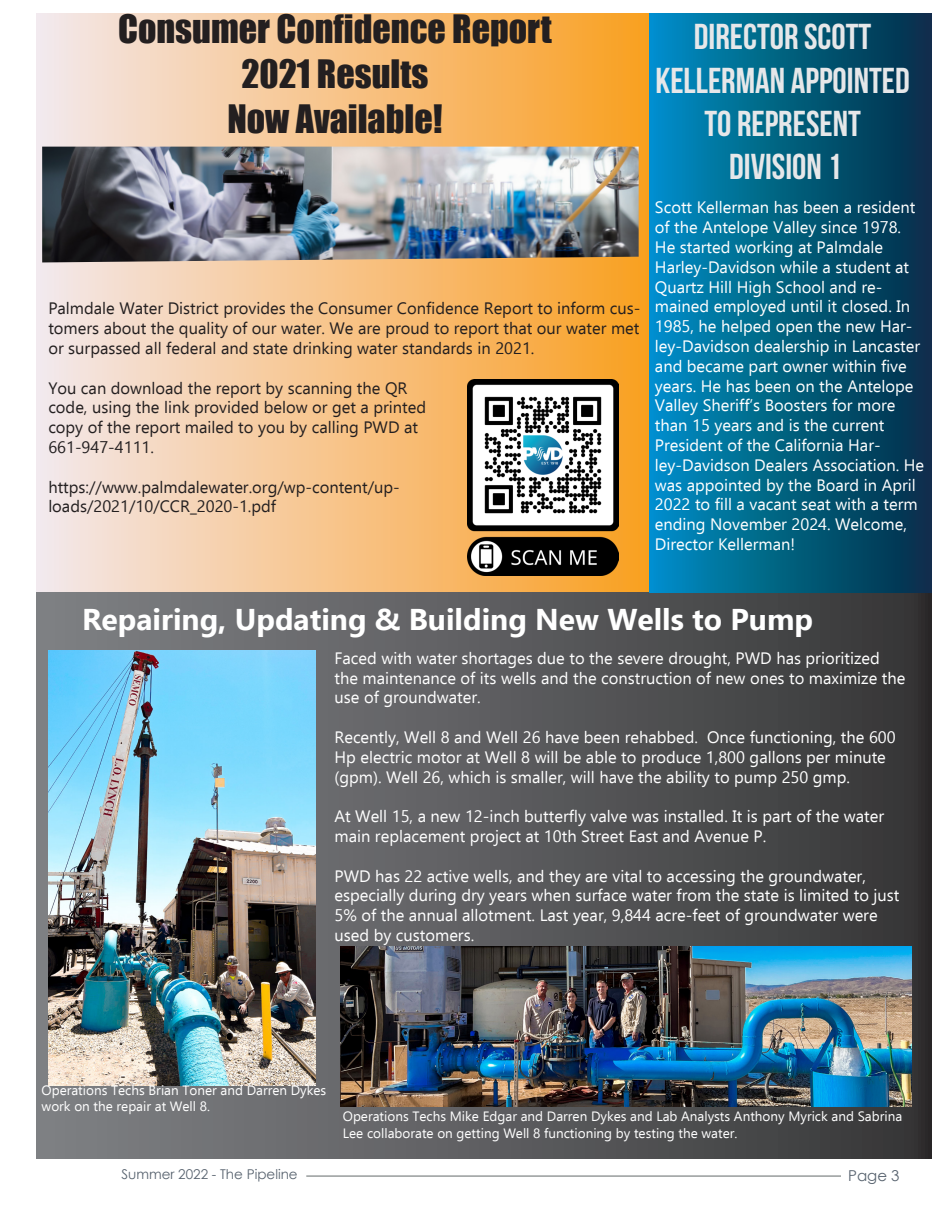
<style>
.page{position:relative;width:945px;height:1215px;background:#fff}
.page>*{position:absolute;margin:0;border:0;box-sizing:border-box;transform-origin:0 0}
.t1{font:36px/43.2px "Bebas Neue";color:#e6e7e9;text-align:center}
.t2{font:36px "Impact";color:#231f20}
.t3{font:700 30px "Ebrima";color:#fff}
.t4{font:16.5px/19.8px "Ebrima";color:#fff}
.t5{font:16.5px/19.8px "Ebrima";color:#231f20}
.t6{font:15px "Century Gothic";color:#58636f}
.t7{font:13.5px/16.2px "Ebrima";color:#fff}
.t8{font:13.5px "Century Gothic";color:#58636f}
</style>
<div class="page">
<div style="left:37px;top:14px;width:612px;height:685px;background:linear-gradient(to right,#f3e7ec,#f99f23)"></div>
<div style="left:37px;top:592px;width:895px;height:566px;background:linear-gradient(to right,#818386,#373738)"></div>
<div style="left:649px;top:14px;width:283px;height:578px;background:linear-gradient(to right,#0091c4,#052d42)"></div>
<hr style="left:306px;top:1175px;width:535px;height:2px;background:#979c9c">
<img style="left:340px;top:946px;width:571px;height:161px">
<img style="left:48px;top:650px;width:268px;height:435px">
<img style="left:42px;top:147px;width:597px;height:115px">
<img style="left:468px;top:379px;width:151px;height:196px">
<p class="t2" style="left:118px;top:1px;width:435px">Consumer Confidence Report</p>
<p class="t2" style="left:242px;top:46px;width:188px">2021 Results</p>
<p class="t2" style="left:227px;top:91px;width:217px">Now Available!</p>
<p class="t5" style="left:48px;top:298px;width:594px;text-align:justify">Palmdale Water District provides the Consumer Confidence Report to inform cus&shy;tomers about the quality of our water. We are proud to report that our water met or surpassed all federal and state drinking water standards in 2021.</p>
<p class="t5" style="left:48px;top:377px;width:379px">You can download the report by scanning the QR code, using the link provided below or get a printed copy of the report mailed to you by calling PWD at 661-947-4111.</p>
<p class="t5" style="left:48px;top:476px;width:353px">https://www.palmdalewater.org/wp-content/up&shy;loads/2021/10/CCR_2020-1.pdf</p>
<p class="t1" style="left:694px;top:15px;width:179px">DIRECTOR SCOTT</p>
<p class="t1" style="left:655px;top:58px;width:256px">KELLERMAN APPOINTED<br>TO REPRESENT</p>
<p class="t1" style="left:729px;top:145px;width:114px">DIVISION 1</p>
<p class="t4" style="left:655px;top:197px;width:271px">Scott Kellerman has been a resident of the Antelope Valley since 1978.<br>He started working at Palmdale Harley-Davidson while a student at Quartz Hill High School and re&shy;mained employed until it closed. In 1985, he helped open the new Har&shy;ley-Davidson dealership in Lancaster and became part owner within five years. He has been on the Antelope Valley Sheriff’s Boosters for more than 15 years and is the current President of the California Har&shy;ley-Davidson Dealers Association. He was appointed by the Board in April 2022 to fill a vacant seat with a term ending November 2024. Welcome, Director Kellerman!</p>
<p class="t3" style="left:82px;top:595px;width:733px">Repairing, Updating &amp; Building New Wells to Pump</p>
<p class="t4" style="left:335px;top:648px;width:572px">Faced with water shortages due to the severe drought, PWD has prioritized the maintenance of its wells and the construction of new ones to maximize the use of groundwater.</p>
<p class="t4" style="left:335px;top:727px;width:563px">Recently, Well 8 and Well 26 have been rehabbed. Once functioning, the 600<br>Hp electric motor at Well 8 will be able to produce 1,800 gallons per minute (gpm). Well 26, which is smaller, will have the ability to pump 250 gmp.</p>
<p class="t4" style="left:335px;top:806px;width:551px">At Well 15, a new 12-inch butterfly valve was installed. It is part of the water main replacement project at 10th Street East and Avenue P.</p>
<p class="t4" style="left:335px;top:865px;width:567px">PWD has 22 active wells, and they are vital to accessing the groundwater, especially during dry years when surface water from the state is limited to just 5% of the annual allotment. Last year, 9,844 acre-feet of groundwater were used by customers.</p>
<p class="t7" style="left:42px;top:1081px;width:286px">Operations Techs Brian Toner and Darren Dykes work on the repair at Well 8.</p>
<p class="t7" style="left:343px;top:1108px;width:561px">Operations Techs Mike Edgar and Darren Dykes and Lab Analysts Anthony Myrick and Sabrina<br>Lee collaborate on getting Well 8 functioning by testing the water.</p>
<p class="t8" style="left:121px;top:1165px;width:178px">Summer 2022 - The Pipeline</p>
<p class="t6" style="left:848px;top:1165px;width:53px">Page 3</p>
</div>
